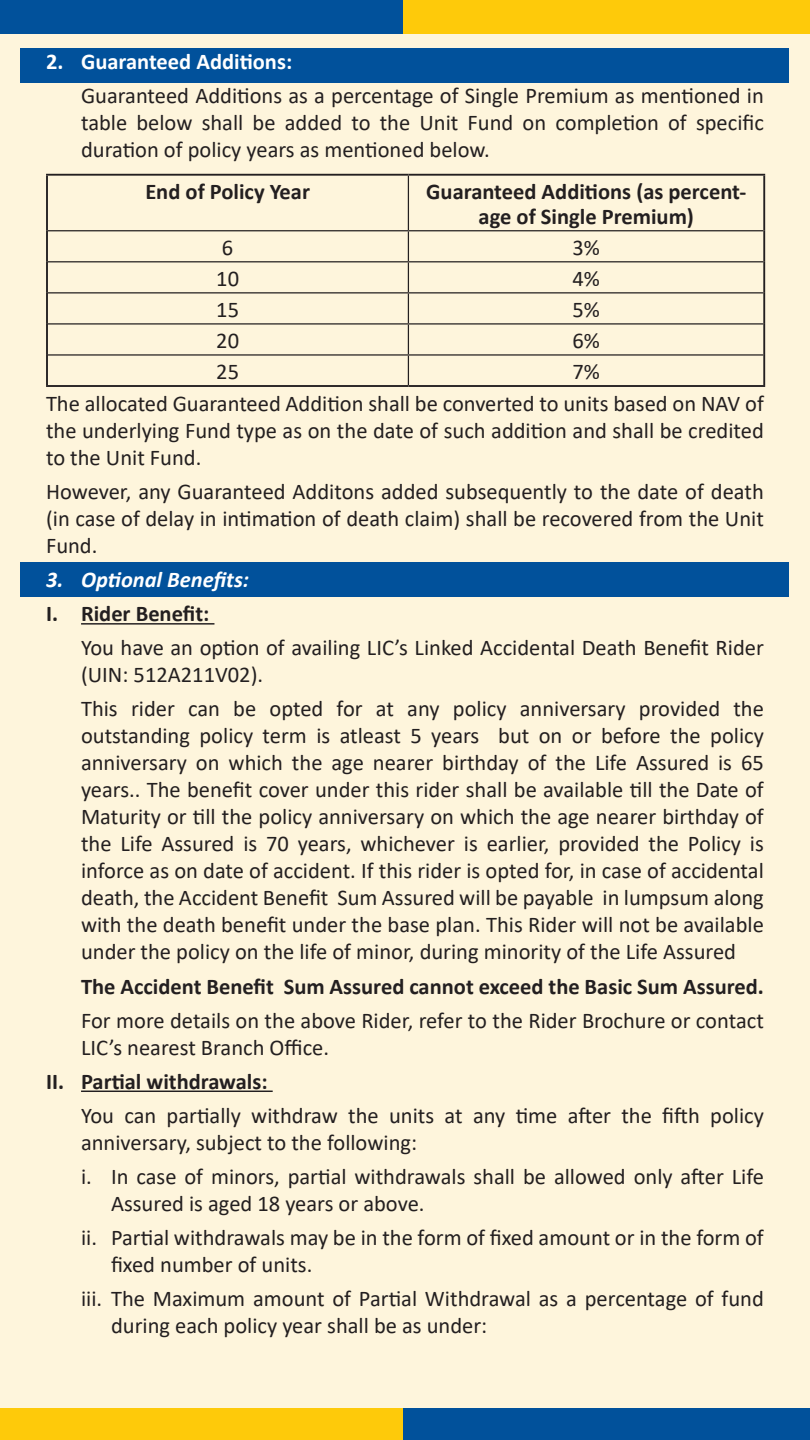
<style>
.page{position:relative;width:810px;height:1440px;background:#fff}
.page>*{position:absolute;margin:0;border:0;box-sizing:border-box;transform-origin:0 0}
.t1{font:22.5px/27px "Calibri";color:#231f20}
.t2{font:700 22.5px/25px "Calibri";color:#231f20;text-align:center}
.t3{font:700 22.5px "Calibri";color:#fff}
.t4{font:italic 700 22.5px "Calibri";color:#fff}
</style>
<div class="page">
<div style="left:0;top:1px;width:810px;height:1439px;background:#fef5dc"></div>
<div style="left:403px;top:1408px;width:407px;height:32px;background:#01519b"></div>
<div style="left:0;top:1408px;width:403px;height:32px;background:#feca0a"></div>
<div style="left:0;top:0;width:404px;height:33px;background:#01519b"></div>
<div style="left:404px;top:0;width:406px;height:33px;background:#feca0a"></div>
<div style="left:21px;top:562px;width:768px;height:35px;background:#01519b"></div>
<div style="left:21px;top:48px;width:768px;height:35px;background:#01519b"></div>
<hr style="left:81px;top:623px;width:133px;height:2px;background:#231f20">
<hr style="left:81px;top:1091px;width:192px;height:1px;background:#231f20">
<hr style="left:46px;top:174px;width:362px;height:2px;background:#231f20">
<hr style="left:46px;top:176px;width:2px;height:55px;background:#231f20">
<hr style="left:408px;top:174px;width:357px;height:2px;background:#231f20">
<hr style="left:763px;top:176px;width:2px;height:55px;background:#231f20">
<hr style="left:46px;top:231px;width:2px;height:31px;background:#231f20">
<hr style="left:763px;top:231px;width:2px;height:31px;background:#231f20">
<hr style="left:46px;top:262px;width:2px;height:31px;background:#231f20">
<hr style="left:763px;top:262px;width:2px;height:31px;background:#231f20">
<hr style="left:46px;top:293px;width:2px;height:31px;background:#231f20">
<hr style="left:763px;top:293px;width:2px;height:31px;background:#231f20">
<hr style="left:46px;top:324px;width:2px;height:31px;background:#231f20">
<hr style="left:763px;top:324px;width:2px;height:31px;background:#231f20">
<hr style="left:46px;top:355px;width:2px;height:30px;background:#231f20">
<hr style="left:763px;top:355px;width:2px;height:30px;background:#231f20">
<hr style="left:46px;top:385px;width:362px;height:2px;background:#231f20">
<hr style="left:408px;top:385px;width:357px;height:2px;background:#231f20">
<hr style="left:408px;top:176px;width:1px;height:54px;background:#231f20">
<hr style="left:48px;top:230px;width:360px;height:1px;background:#231f20">
<hr style="left:408px;top:230px;width:355px;height:1px;background:#231f20">
<hr style="left:408px;top:231px;width:1px;height:30px;background:#231f20">
<hr style="left:48px;top:261px;width:360px;height:1px;background:#231f20">
<hr style="left:408px;top:261px;width:355px;height:1px;background:#231f20">
<hr style="left:408px;top:262px;width:1px;height:30px;background:#231f20">
<hr style="left:48px;top:292px;width:360px;height:1px;background:#231f20">
<hr style="left:408px;top:292px;width:355px;height:1px;background:#231f20">
<hr style="left:408px;top:293px;width:1px;height:30px;background:#231f20">
<hr style="left:48px;top:323px;width:360px;height:2px;background:#231f20">
<hr style="left:408px;top:323px;width:355px;height:2px;background:#231f20">
<hr style="left:48px;top:354px;width:360px;height:2px;background:#231f20">
<hr style="left:408px;top:354px;width:355px;height:2px;background:#231f20">
<svg style="left:408px;top:325px;width:1px;height:60px"></svg>
<p class="t3" style="left:46px;top:45px;width:248px">2. Guaranteed Additions:</p>
<p class="t1" style="left:81px;top:81px;width:684px;text-align:justify">Guaranteed Additions as a percentage of Single Premium as mentioned in table below shall be added to the Unit Fund on completion of specific duration of policy years as mentioned below.</p>
<p class="t2" style="left:145px;top:178px;width:166px">End of Policy Year</p>
<p class="t2" style="left:426px;top:178px;width:322px">Guaranteed Additions (as percent&shy;age of Single Premium)</p>
<p class="t1" style="left:222px;top:233px;width:13px">6</p>
<p class="t1" style="left:573px;top:233px;width:29px">3%</p>
<p class="t1" style="left:216px;top:264px;width:24px">10</p>
<p class="t1" style="left:573px;top:264px;width:29px">4%</p>
<p class="t1" style="left:216px;top:295px;width:24px">15</p>
<p class="t1" style="left:573px;top:295px;width:29px">5%</p>
<p class="t1" style="left:216px;top:326px;width:24px">20</p>
<p class="t1" style="left:573px;top:326px;width:29px">6%</p>
<p class="t1" style="left:216px;top:357px;width:24px">25</p>
<p class="t1" style="left:46px;top:355px;width:719px;line-height:32px;text-indent:527px">7%<br>The allocated Guaranteed Addition shall be converted to units based on NAV of</p>
<p class="t1" style="left:46px;top:417px;width:719px">the underlying Fund type as on the date of such addition and shall be credited to the Unit Fund.</p>
<p class="t1" style="left:46px;top:478px;width:719px;text-align:justify">However, any Guaranteed Additons added subsequently to the date of death (in case of delay in intimation of death claim) shall be recovered from the Unit Fund.</p>
<p class="t4" style="left:46px;top:566px;width:205px">3. Optional Benefits:</p>
<p class="t2" style="left:46px;top:601px;width:165px">I. Rider Benefit:</p>
<p class="t1" style="left:81px;top:634px;width:684px">You have an option of availing LIC’s Linked Accidental Death Benefit Rider (UIN: 512A211V02).</p>
<p class="t1" style="left:81px;top:695px;width:684px;text-align:justify">This rider can be opted for at any policy anniversary provided the outstanding policy term is atleast 5 years but on or before the policy anniversary on which the age nearer birthday of the Life Assured is 65 years.. The benefit cover under this rider shall be available till the Date of Maturity or till the policy anniversary on which the age nearer birthday of the Life Assured is 70 years, whichever is earlier, provided the Policy is inforce as on date of accident. If this rider is opted for, in case of accidental death, the Accident Benefit Sum Assured will be payable in lumpsum along with the death benefit under the base plan. This Rider will not be available under the policy on the life of minor, during minority of the Life Assured</p>
<p class="t2" style="left:81px;top:973px;width:684px">The Accident Benefit Sum Assured cannot exceed the Basic Sum Assured.</p>
<p class="t1" style="left:81px;top:1006px;width:684px">For more details on the above Rider, refer to the Rider Brochure or contact<br>LIC’s nearest Branch Office.</p>
<p class="t2" style="left:46px;top:1068px;width:223px">II. Partial withdrawals:</p>
<p class="t1" style="left:81px;top:1101px;width:684px">You can partially withdraw the units at any time after the fifth policy anniversary, subject to the following:</p>
<p class="t1" style="left:111px;top:1162px;width:654px;text-indent:-30px">i. In case of minors, partial withdrawals shall be allowed only after Life<br>Assured is aged 18 years or above.</p>
<p class="t1" style="left:111px;top:1223px;width:654px;text-indent:-30px">ii. Partial withdrawals may be in the form of fixed amount or in the form of fixed number of units.</p>
<p class="t1" style="left:111px;top:1285px;width:654px;text-indent:-30px">iii. The Maximum amount of Partial Withdrawal as a percentage of fund during each policy year shall be as under:</p>
</div>
